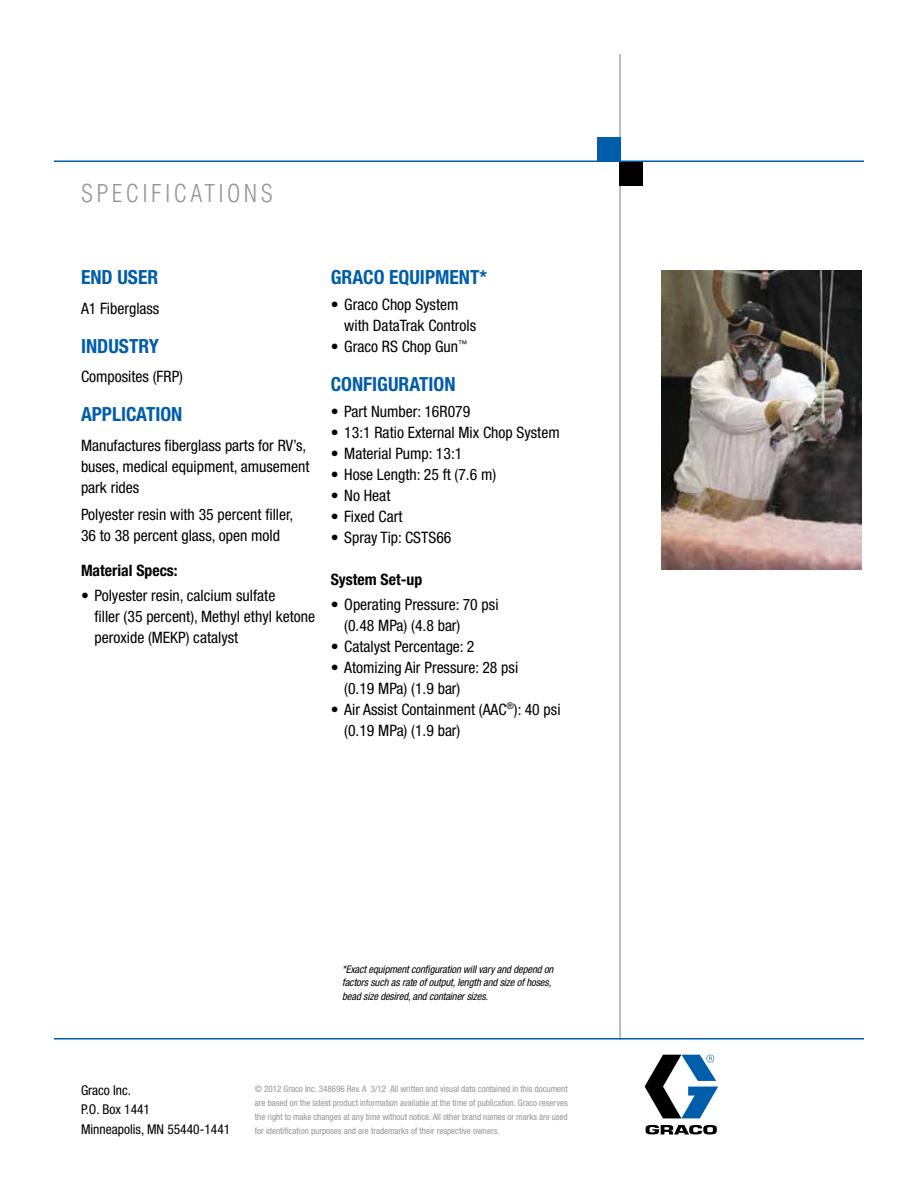
<style>
.page{position:relative;width:918px;height:1188px;background:#fff}
.page>*{position:absolute;margin:0;border:0;box-sizing:border-box;transform-origin:0 0}
.t1{font:300 condensed 24px "Helvetica LT Std";letter-spacing:.14em;color:#939598}
.t2{font:700 condensed 19.5px "Helvetica Neue LT Std";color:#005daa}
.t3{font:condensed 15.75px/21px "Helvetica Neue LT Std";color:#000}
.t4{font:700 condensed 15.75px "Helvetica Neue LT Std";color:#000}
.t5{font:condensed 13.5px/19.5px "Helvetica Neue LT Std";color:#000}
.t6{font:italic condensed 10.5px/13.5px "Helvetica Neue LT Std";letter-spacing:-.01em;color:#000}
.t7{font:condensed 9px/14.2px "Helvetica Neue LT Std";color:#939598;text-align:justify}
</style>
<div class="page">
<svg style="left:645px;top:1055px;width:73px;height:63px"></svg>
<svg style="left:646px;top:1125px;width:71px;height:10px"></svg>
<hr style="left:619px;top:54px;width:2px;height:986px;background:#a7a9ac">
<hr style="left:54px;top:160px;width:810px;height:2px;background:#005daa">
<div style="left:619px;top:162px;width:24px;height:23px;background:#000"></div>
<div style="left:598px;top:137px;width:23px;height:24px;background:#005daa"></div>
<hr style="left:54px;top:1038px;width:810px;height:2px;background:#005daa">
<img style="left:662px;top:270px;width:200px;height:300px">
<h1 class="t1" style="left:81px;top:178px;width:107px">SPEC IFICAT</h1>
<h1 class="t1" style="left:219px;top:178px;width:54px">IONS</h1>
<p class="t2" style="left:81px;top:265px;width:79px">END USER</p>
<p class="t3" style="left:81px;top:297px;width:80px">A1 Fiberglass</p>
<p class="t2" style="left:81px;top:334px;width:80px">INDUSTRY</p>
<p class="t3" style="left:81px;top:366px;width:104px">Composites (FRP)</p>
<p class="t2" style="left:81px;top:402px;width:103px">APPLICATION</p>
<p class="t3" style="left:81px;top:435px;width:230px">Manufactures fiberglass parts for RV’s, buses, medical equipment, amusement park rides</p>
<p class="t3" style="left:81px;top:504px;width:214px">Polyester resin with 35 percent filler,<br>36 to 38 percent glass, open mold</p>
<p class="t4" style="left:81px;top:561px;width:98px">MATERIAL SPECS:</p>
<p class="t3" style="left:94px;top:585px;width:222px;text-indent:-13px">• Polyester resin, calcium sulfate<br>filler (35 percent), Methyl ethyl ketone peroxide (MEKP) catalyst</p>
<p class="t2" style="left:331px;top:265px;width:158px">GRACO EQUI PMENT*</p>
<p class="t3" style="left:344px;top:294px;width:133px;text-indent:-13px">• Graco Chop System with DataTrak Controls</p>
<p class="t3" style="left:331px;top:336px;width:138px">• Graco RS Chop Gun<sup>™</sup></p>
<p class="t2" style="left:331px;top:373px;width:126px">CONFIGURATION</p>
<p class="t3" style="left:331px;top:401px;width:141px">• Part Number: 16R079</p>
<p class="t3" style="left:331px;top:422px;width:230px">• 13:1 Ratio External Mix Chop System</p>
<p class="t3" style="left:331px;top:443px;width:133px">• Material Pump: 13:1</p>
<p class="t3" style="left:331px;top:464px;width:167px">• Hose Length: 25 ft (7.6 m)</p>
<p class="t3" style="left:331px;top:485px;width:61px">• No Heat</p>
<p class="t3" style="left:331px;top:506px;width:73px">• Fixed Cart</p>
<p class="t3" style="left:331px;top:527px;width:122px">• Spray Tip: CSTS66</p>
<p class="t4" style="left:331px;top:570px;width:93px">SYSTEM SET-UP</p>
<p class="t3" style="left:344px;top:593px;width:156px;text-indent:-13px">• Operating Pressure: 70 psi (0.48 MPa) (4.8 bar)</p>
<p class="t3" style="left:331px;top:635px;width:145px">• Catalyst Percentage: 2</p>
<p class="t3" style="left:344px;top:656px;width:175px;text-indent:-13px">• Atomizing Air Pressure: 28 psi (0.19 MPa) (1.9 bar)</p>
<p class="t3" style="left:344px;top:698px;width:218px;text-indent:-14px">• Air Assist Containment (AAC<sup>®</sup>): 40 psi (0.19 MPa) (1.9 bar)</p>
<p class="t6" style="left:342px;top:963px;width:213px">*Exact equipment configuration will vary and depend on factors such as rate of output, length and size of hoses, bead size desired, and container sizes.</p>
<p class="t5" style="left:81px;top:1080px;width:151px">Graco Inc.<br>P.O. Box 1441<br>Minneapolis, MN 55440-1441</p>
<p class="t7" style="left:255px;top:1081px;width:314px">© 2012 Graco Inc. 348696 Rev. A 3/12 All written and visual data contained in this document are based on the latest product information available at the time of publication. Graco reserves the right to make changes at any time without notice. All other brand names or marks are used for identification purposes and are trademarks of their respective owners.</p>
</div>
